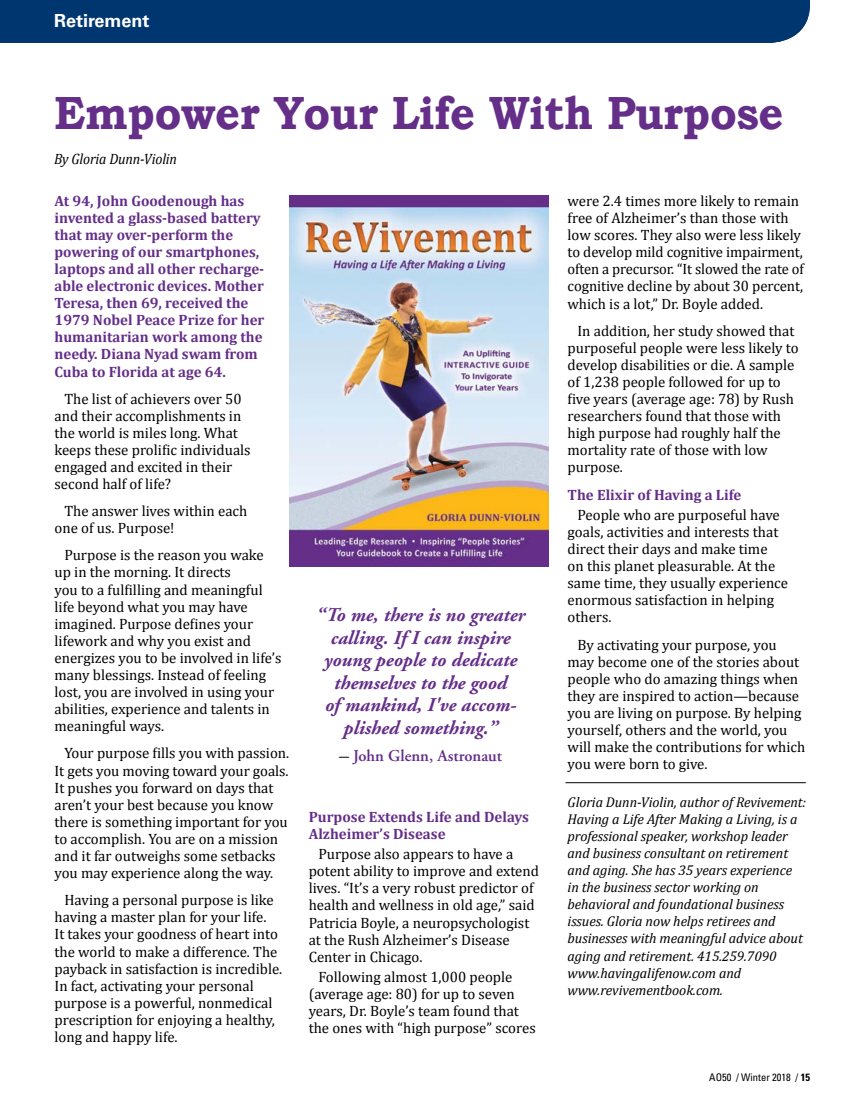
<style>
.page{position:relative;width:864px;height:1107px;background:#fff}
.page>*{position:absolute;margin:0;border:0;box-sizing:border-box;transform-origin:0 0}
.t1{font:700 46.5px "Bookman Old Style";letter-spacing:-.01em;color:#642e89;scale:.93 1}
.t2{font:italic 700 19.5px/22.5px "Adobe Garamond";color:#642e89;text-align:center}
.t3{font:700 18px "Univers";color:#fff}
.t4{font:600 16.5px "Adobe Garamond";color:#642e89}
.t5{font:15px/17.1px "Cambria";color:#000}
.t6{font:700 15px/17.1px "Cambria";color:#642e89}
.t7{font:italic 15px "Cambria";letter-spacing:-.01em;color:#000;scale:.93 1}
.t8{font:italic 14.25px/17.1px "Cambria";letter-spacing:-.005em;color:#000}
.t9{font:condensed 10.5px "Univers LT Std";color:#000}
.s1{font-family:"Franklin Gothic";font-weight:400;font-style:italic;font-size:15px;color:#000}
.s2{font-weight:700}
</style>
<div class="page">
<div style="left:0;top:0;width:810px;height:43px;background:#00366f"></div>
<hr style="left:566px;top:782px;width:240px;height:1px;background:#000">
<img style="left:289px;top:195px;width:260px;height:371px">
<p class="t3" style="left:54px;top:10px;width:97px">Retirement</p>
<h1 class="t1" style="left:54px;top:85px;width:786px">Empower Your Life With Purpose</h1>
<p class="t7" style="left:54px;top:148px;width:134px">By Gloria Dunn-Violin</p>
<p class="t6" style="left:55px;top:191px;width:211px">At 94, John Goodenough has invented a glass-based battery that may over-perform the powering of our smartphones, laptops and all other recharge&shy;able electronic devices. Mother<br>Teresa, then 69, received the<br>1979 Nobel Peace Prize for her humanitarian work among the needy. Diana Nyad swam from<br>Cuba to Florida at age 64.</p>
<p class="t5" style="left:55px;top:390px;width:198px;text-indent:10px">The list of achievers over 50 and their accomplishments in the world is miles long. What keeps these prolific individuals engaged and excited in their second half of life?</p>
<p class="t5" style="left:55px;top:502px;width:194px;text-indent:10px">The answer lives within each one of us. Purpose!</p>
<p class="t5" style="left:55px;top:547px;width:229px;text-indent:10px">Purpose is the reason you wake up in the morning. It directs<br>you to a fulfilling and meaningful life beyond what you may have imagined. Purpose defines your lifework and why you exist and energizes you to be involved in life’s many blessings. Instead of feeling lost, you are involved in using your abilities, experience and talents in meaningful ways.</p>
<p class="t5" style="left:55px;top:745px;width:236px;text-indent:10px">Your purpose fills you with passion.<br>It gets you moving toward your goals.<br>It pushes you forward on days that aren’t your best because you know there is something important for you to accomplish. You are on a mission and it far outweighs some setbacks you may experience along the way.</p>
<p class="t5" style="left:55px;top:892px;width:229px;text-indent:10px">Having a personal purpose is like having a master plan for your life.<br>It takes your goodness of heart into the world to make a difference. The payback in satisfaction is incredible.<br>In fact, activating your personal purpose is a powerful, nonmedical prescription for enjoying a healthy, long and happy life.</p>
<h2 class="t2" style="left:316px;top:605px;width:210px">“To me, there is no greater calling. If I can inspire young people to dedicate themselves to the good<br>of mankind, I've accom&shy;plished something.”</h2>
<p class="t4" style="left:339px;top:747px;width:164px"><span class="s1">—</span> John Glenn, Astronaut</p>
<p class="t6" style="left:309px;top:808px;width:222px">Purpose Extends Life and Delays<br>Alzheimer’s Disease</p>
<p class="t5" style="left:309px;top:845px;width:232px;text-indent:10px">Purpose also appears to have a potent ability to improve and extend lives. “It’s a very robust predictor of health and wellness in old age,” said<br>Patricia Boyle, a neuropsychologist at the Rush Alzheimer’s Disease<br>Center in Chicago.</p>
<p class="t5" style="left:309px;top:968px;width:229px;text-indent:10px">Following almost 1,000 people (average age: 80) for up to seven years, Dr. Boyle’s team found that the ones with “high purpose” scores</p>
<p class="t5" style="left:568px;top:192px;width:238px">were 2.4 times more likely to remain free of Alzheimer’s than those with low scores. They also were less likely to develop mild cognitive impairment, often a precursor. “It slowed the rate of cognitive decline by about 30 percent, which is a lot,” Dr. Boyle added.</p>
<p class="t5" style="left:568px;top:322px;width:233px;text-indent:10px">In addition, her study showed that purposeful people were less likely to develop disabilities or die. A sample of 1,238 people followed for up to five years (average age: 78) by Rush researchers found that those with high purpose had roughly half the mortality rate of those with low purpose.</p>
<p class="t6" style="left:568px;top:485px;width:175px">The Elixir of Having a Life</p>
<p class="t5" style="left:568px;top:506px;width:222px;text-indent:10px">People who are purposeful have goals, activities and interests that direct their days and make time<br>on this planet pleasurable. At the same time, they usually experience enormous satisfaction in helping others.</p>
<p class="t5" style="left:568px;top:636px;width:239px;text-indent:10px">By activating your purpose, you may become one of the stories about people who do amazing things when they are inspired to action—because you are living on purpose. By helping yourself, others and the world, you will make the contributions for which you were born to give.</p>
<p class="t8" style="left:568px;top:793px;width:240px">Gloria Dunn-Violin, author of Revivement:<br>Having a Life After Making a Living, is a professional speaker, workshop leader and business consultant on retirement and aging. She has 35 years experience in the business sector working on behavioral and foundational business issues. Gloria now helps retirees and businesses with meaningful advice about aging and retirement. 415.259.7090 www.havingalifenow.com and www.revivementbook.com.</p>
<p class="t9" style="left:709px;top:1070px;width:102px">AO50 / Winter 2018 / <span class="s2">15</span></p>
</div>
